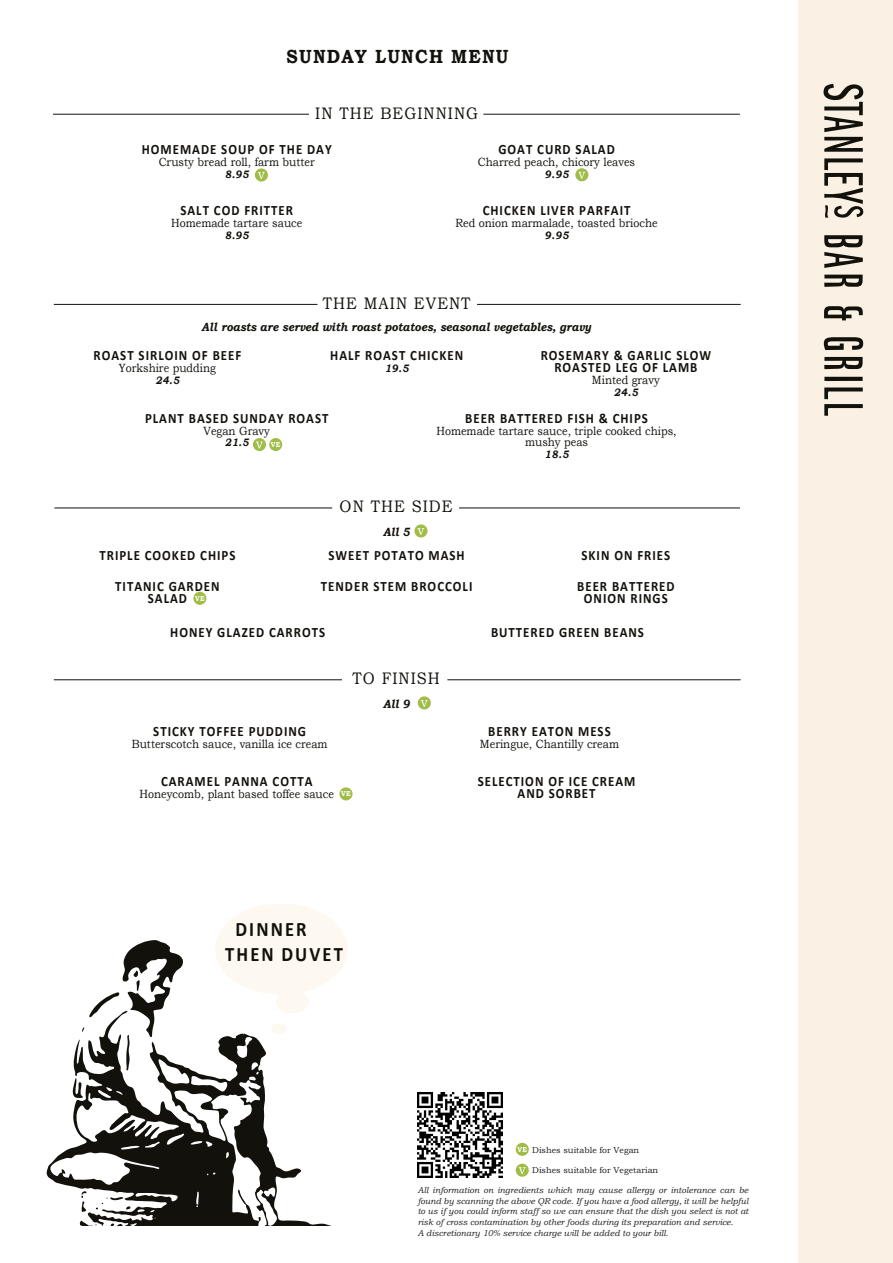
<style>
.page{position:relative;width:893px;height:1263px;background:#fff}
.page>*{position:absolute;margin:0;border:0;box-sizing:border-box;transform-origin:0 0}
.t1{font:700 20.7px/24.8px "Calibri";letter-spacing:.115em;color:#13110c;scale:.9 1}
.t2{font:700 19.05px "Bookman Old Style";letter-spacing:.07em;color:#13110c;scale:.9 1}
.t3{font:16.65px "Bookman Old Style";letter-spacing:.07em;color:#13110c;scale:.9 1}
.t4{font:700 14.25px/11.9px "Calibri";letter-spacing:.075em;color:#13110c;text-align:center;scale:.9 1}
.t5{font:italic 700 12px "Bookman Old Style";color:#13110c;scale:.9 1}
.t6{font:11.85px/11.9px "Bookman Old Style";color:#13110c;text-align:center;scale:.9 1}
.t7{font:italic 700 10.8px "Bookman Old Style";letter-spacing:.035em;color:#13110c;scale:.9 1}
.t8{font:italic 8.55px/10.6px "Bookman Old Style";color:#1d1d1b}
.t9{font:8.55px "Bookman Old Style";color:#1d1d1b}
.t10{font:700 7.2px "Bookman Old Style";color:#fff;scale:.9 1}
.s1{font-weight:700;font-size:7.2px;color:#fff}
</style>
<div class="page">
<div style="left:798px;top:0;width:95px;height:1263px;background:#faf1e4"></div>
<svg style="left:823px;top:83px;width:41px;height:69px"></svg>
<svg style="left:824px;top:387px;width:39px;height:29px"></svg>
<svg style="left:824px;top:158px;width:40px;height:60px"></svg>
<svg style="left:824px;top:337px;width:39px;height:13px"></svg>
<svg style="left:824px;top:357px;width:39px;height:12px"></svg>
<svg style="left:824px;top:275px;width:39px;height:12px"></svg>
<svg style="left:824px;top:235px;width:39px;height:33px"></svg>
<svg style="left:824px;top:377px;width:39px;height:4px"></svg>
<svg style="left:824px;top:306px;width:39px;height:14px"></svg>
<svg style="left:47px;top:1030px;width:281px;height:195px"></svg>
<svg style="left:82px;top:940px;width:101px;height:130px"></svg>
<svg style="left:70px;top:1078px;width:13px;height:20px"></svg>
<svg style="left:80px;top:1189px;width:7px;height:23px"></svg>
<svg style="left:96px;top:1197px;width:34px;height:12px"></svg>
<svg style="left:215px;top:904px;width:132px;height:90px"></svg>
<div style="left:276px;top:990px;width:33px;height:23px;background:#fdf9f1;border-radius:50%"></div>
<div style="left:271px;top:1023px;width:16px;height:11px;background:#fdf9f1;border-radius:50%"></div>
<hr style="left:53px;top:114px;width:256px;height:1px;background:#13110c">
<hr style="left:483px;top:114px;width:257px;height:1px;background:#13110c">
<hr style="left:54px;top:304px;width:263px;height:1px;background:#13110c">
<hr style="left:477px;top:304px;width:264px;height:1px;background:#13110c">
<hr style="left:54px;top:508px;width:278px;height:1px;background:#13110c">
<hr style="left:459px;top:508px;width:281px;height:1px;background:#13110c">
<hr style="left:54px;top:679px;width:288px;height:1px;background:#13110c">
<hr style="left:447px;top:679px;width:294px;height:1px;background:#13110c">
<div style="left:339px;top:787px;width:14px;height:13px;background:#a0bd47;border-radius:50%"></div>
<svg style="left:418px;top:696px;width:13px;height:13px"></svg>
<svg style="left:421px;top:700px;width:7px;height:7px"></svg>
<svg style="left:253px;top:438px;width:13px;height:13px"></svg>
<svg style="left:256px;top:442px;width:7px;height:6px"></svg>
<div style="left:269px;top:438px;width:13px;height:13px;background:#a0bd47;border-radius:50%"></div>
<svg style="left:255px;top:168px;width:13px;height:14px"></svg>
<svg style="left:258px;top:172px;width:7px;height:7px"></svg>
<svg style="left:575px;top:168px;width:13px;height:13px"></svg>
<svg style="left:578px;top:172px;width:7px;height:7px"></svg>
<div style="left:516px;top:1143px;width:13px;height:13px;background:#a0bd47;border-radius:50%"></div>
<svg style="left:516px;top:1163px;width:13px;height:14px"></svg>
<svg style="left:519px;top:1167px;width:7px;height:7px"></svg>
<div style="left:193px;top:592px;width:13px;height:13px;background:#a0bd47;border-radius:50%"></div>
<svg style="left:414px;top:524px;width:13px;height:13px"></svg>
<svg style="left:417px;top:528px;width:7px;height:7px"></svg>
<img style="left:417px;top:1092px;width:85px;height:85px">
<h2 class="t2" style="left:287px;top:42px;width:248px">SUNDAY LUNCH MENU</h2>
<p class="t3" style="left:315px;top:102px;width:182px">IN THE BEGINNING</p>
<p class="t4" style="left:142px;top:143px;width:213px">HOMEMADE SOUP OF THE DAY</p>
<p class="t6" style="left:159px;top:156px;width:175px">Crusty bread roll, farm butter</p>
<p class="t7" style="left:225px;top:166px;width:28px">8.95</p>
<p class="t4" style="left:180px;top:204px;width:127px">SALT COD FRITTER</p>
<p class="t6" style="left:171px;top:217px;width:147px">Homemade tartare sauce</p>
<p class="t7" style="left:225px;top:227px;width:28px">8.95</p>
<p class="t4" style="left:498px;top:143px;width:131px">GOAT CURD SALAD</p>
<p class="t6" style="left:478px;top:156px;width:176px">Charred peach, chicory leaves</p>
<p class="t7" style="left:545px;top:166px;width:28px">9.95</p>
<p class="t4" style="left:483px;top:204px;width:166px">CHICKEN LIVER PARFAIT</p>
<p class="t6" style="left:455px;top:217px;width:226px">Red onion marmalade, toasted brioche</p>
<p class="t7" style="left:545px;top:227px;width:28px">9.95</p>
<p class="t3" style="left:323px;top:292px;width:166px">THE MAIN EVENT</p>
<p class="t5" style="left:201px;top:318px;width:434px">All roasts are served with roast potatoes, seasonal vegetables, gravy</p>
<p class="t4" style="left:94px;top:349px;width:166px">ROAST SIRLOIN OF BEEF</p>
<p class="t6" style="left:119px;top:362px;width:109px">Yorkshire pudding</p>
<p class="t7" style="left:155px;top:372px;width:28px">24.5</p>
<p class="t4" style="left:330px;top:349px;width:149px">HALF ROAST CHICKEN</p>
<p class="t7" style="left:385px;top:360px;width:28px">19.5</p>
<p class="t4" style="left:541px;top:349px;width:191px">ROSEMARY &amp; GARLIC SLOW<br>ROASTED LEG OF LAMB</p>
<p class="t6" style="left:592px;top:374px;width:77px">Minted gravy</p>
<p class="t7" style="left:614px;top:384px;width:28px">24.5</p>
<p class="t4" style="left:145px;top:412px;width:205px">PLANT BASED SUNDAY ROAST</p>
<p class="t6" style="left:204px;top:425px;width:75px">Vegan Gravy</p>
<p class="t7" style="left:225px;top:435px;width:28px">21.5</p>
<p class="t10" style="left:271px;top:439px;width:12px">VE</p>
<p class="t4" style="left:465px;top:412px;width:205px">BEER BATTERED FISH &amp; CHIPS</p>
<p class="t6" style="left:436px;top:425px;width:268px">Homemade tartare sauce, triple cooked chips, mushy peas</p>
<p class="t7" style="left:545px;top:446px;width:28px">18.5</p>
<p class="t3" style="left:340px;top:496px;width:127px">ON THE SIDE</p>
<p class="t5" style="left:383px;top:523px;width:31px">All 5</p>
<p class="t4" style="left:99px;top:549px;width:153px">TRIPLE COOKED CHIPS</p>
<p class="t4" style="left:329px;top:549px;width:153px">SWEET POTATO MASH</p>
<p class="t4" style="left:582px;top:549px;width:100px">SKIN ON FRIES</p>
<p class="t4" style="left:115px;top:580px;width:118px">TITANIC GARDEN<br>SALAD</p>
<p class="t4" style="left:321px;top:580px;width:170px">TENDER STEM BROCCOLI</p>
<p class="t4" style="left:577px;top:580px;width:110px">BEER BATTERED<br>ONION RINGS</p>
<p class="t10" style="left:195px;top:593px;width:12px">VE</p>
<p class="t4" style="left:170px;top:626px;width:174px">HONEY GLAZED CARROTS</p>
<p class="t4" style="left:491px;top:626px;width:172px">BUTTERED GREEN BEANS</p>
<p class="t3" style="left:353px;top:668px;width:98px">TO FINISH</p>
<p class="t4" style="left:153px;top:725px;width:171px">STICKY TOFFEE PUDDING</p>
<p class="t6" style="left:132px;top:738px;width:219px">Butterscotch sauce, vanilla ice cream</p>
<p class="t4" style="left:161px;top:775px;width:170px">CARAMEL PANNA COTTA</p>
<p class="t6" style="left:140px;top:788px;width:218px">Honeycomb, plant based toffee sauce</p>
<p class="t10" style="left:341px;top:789px;width:12px">VE</p>
<p class="t5" style="left:383px;top:695px;width:31px">All 9</p>
<h1 class="t1" style="left:225px;top:917px;width:132px;text-indent:10px">DINNER<br>THEN DUVET</h1>
<p class="t4" style="left:488px;top:725px;width:138px">BERRY EATON MESS</p>
<p class="t6" style="left:480px;top:738px;width:156px">Meringue, Chantilly cream</p>
<p class="t4" style="left:478px;top:775px;width:177px">SELECTION OF ICE CREAM<br>AND SORBET</p>
<p class="t9" style="left:517px;top:1144px;width:123px"><span class="s1">VE</span> Dishes suitable for Vegan</p>
<p class="t9" style="left:532px;top:1165px;width:128px">Dishes suitable for Vegetarian</p>
<p class="t8" style="left:418px;top:1184px;width:332px">All information on ingredients which may cause allergy or intolerance can be found by scanning the above QR code. If you have a food allergy, it will be helpful to us if you could inform staff so we can ensure that the dish you select is not at risk of cross contamination by other foods during its preparation and service.<br>A discretionary 10% service charge will be added to your bill.</p>
</div>
